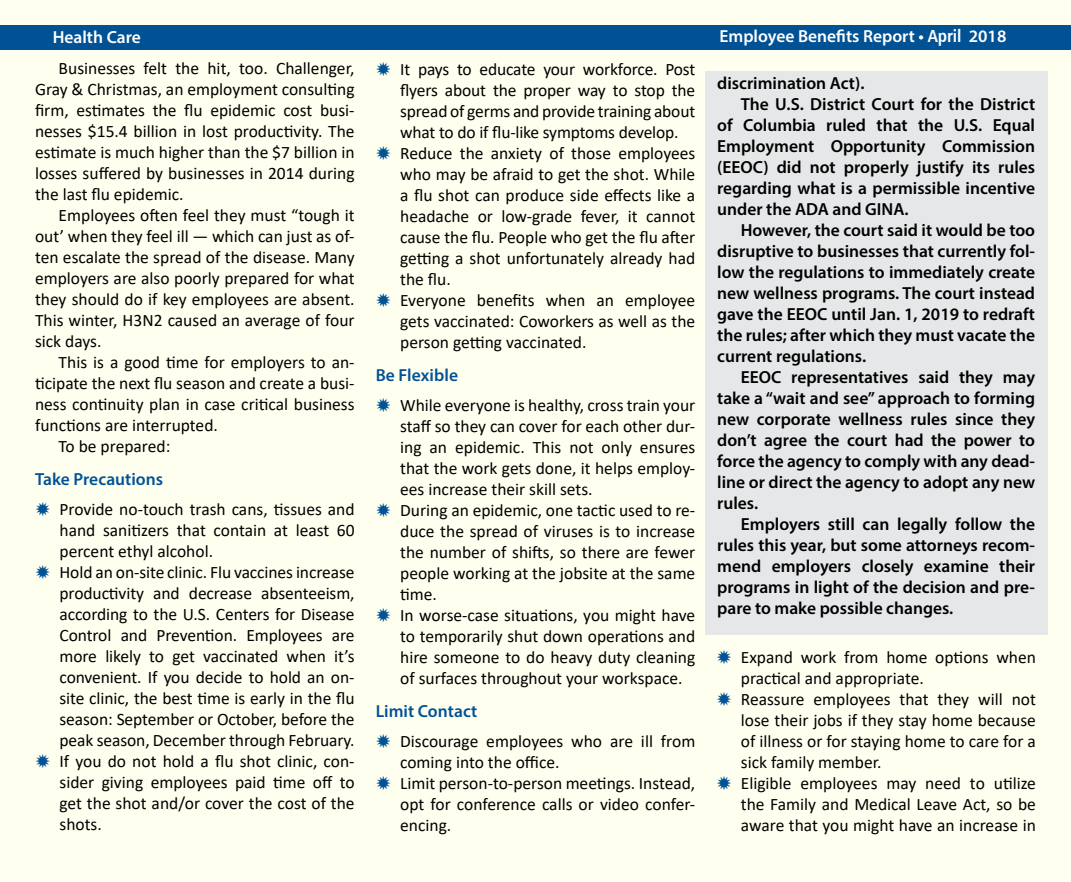
<style>
.page{position:relative;width:1071px;height:882px;background:#fff}
.page>*{position:absolute;margin:0;border:0;box-sizing:border-box;transform-origin:0 0}
.t1{font:17.5px/21px "Calibri";color:#000}
.t2{font:600 17.5px "Myriad Pro";color:#000}
.t3{font:600 17.5px "Myriad Pro";color:#fff}
.t4{font:600 17.5px "Myriad Pro";color:#005295}
.s1{font-family:"Humanist 777 BT Bold Condensed B";font-weight:400}
</style>
<div class="page">
<div style="left:1px;top:1px;width:1070px;height:881px;background:#fffff0"></div>
<div style="left:0;top:25px;width:1071px;height:24px;background:#005295"></div>
<div style="left:705px;top:71px;width:342px;height:563px;background:#e6e7e8"></div>
<p class="t3" style="left:53px;top:26px;width:90px">Health Care</p>
<p class="t3" style="left:720px;top:25px;width:288px">Employee Benefits Report • <span class="s1">April</span> 2018</p>
<p class="t1" style="left:35px;top:57px;width:321px;text-align:justify;text-indent:24px">Businesses felt the hit, too. Challenger, Gray &amp; Christmas, an employment consulting firm, estimates the flu epidemic cost busi&shy;nesses $15.4 billion in lost productivity. The estimate is much higher than the $7 billion in losses suffered by businesses in 2014 during the last flu epidemic.</p>
<p class="t1" style="left:35px;top:204px;width:321px;text-align:justify;text-indent:24px">Employees often feel they must “tough it out’ when they feel ill — which can just as of&shy;ten escalate the spread of the disease. Many employers are also poorly prepared for what they should do if key employees are absent.<br>This winter, H3N2 caused an average of four sick days.</p>
<p class="t1" style="left:59px;top:351px;width:298px">This is a good time for employers to an-</p>
<p class="t1" style="left:35px;top:372px;width:321px">ticipate the next flu season and create a busi-</p>
<p class="t1" style="left:35px;top:393px;width:321px">ness continuity plan in case critical business</p>
<p class="t1" style="left:35px;top:414px;width:184px">functions are interrupted.</p>
<p class="t1" style="left:59px;top:435px;width:113px">To be prepared:</p>
<p class="t4" style="left:35px;top:468px;width:130px">Take Precautions</p>
<p class="t1" style="left:60px;top:498px;width:297px">Provide no-touch trash cans, tissues and hand sanitizers that contain at least 60 percent ethyl alcohol.<br>Hold an on-site clinic. Flu vaccines increase productivity and decrease absenteeism, according to the U.S. Centers for Disease Control and Prevention. Employees are more likely to get vaccinated when it’s convenient. If you decide to hold an on&shy;site clinic, the best time is early in the flu season: September or October, before the peak season, December through February.<br>If you do not hold a flu shot clinic, con&shy;sider giving employees paid time off to get the shot and/or cover the cost of the shots.</p>
<p class="t1" style="left:400px;top:58px;width:297px">It pays to educate your workforce. Post flyers about the proper way to stop the spread of germs and provide training about what to do if flu-like symptoms develop.<br>Reduce the anxiety of those employees who may be afraid to get the shot. While a flu shot can produce side effects like a headache or low-grade fever, it cannot cause the flu. People who get the flu after getting a shot unfortunately already had the flu.<br>Everyone benefits when an employee gets vaccinated: Coworkers as well as the person getting vaccinated.</p>
<p class="t4" style="left:376px;top:364px;width:84px">Be Flexible</p>
<p class="t1" style="left:400px;top:394px;width:297px">While everyone is healthy, cross train your staff so they can cover for each other dur&shy;ing an epidemic. This not only ensures that the work gets done, it helps employ&shy;ees increase their skill sets.<br>During an epidemic, one tactic used to re&shy;duce the spread of viruses is to increase the number of shifts, so there are fewer people working at the jobsite at the same time.<br>In worse-case situations, you might have to temporarily shut down operations and hire someone to do heavy duty cleaning of surfaces throughout your workspace.</p>
<p class="t4" style="left:376px;top:700px;width:103px">Limit Contact</p>
<p class="t1" style="left:400px;top:730px;width:297px">Discourage employees who are ill from coming into the office.<br>Limit person-to-person meetings. Instead, opt for conference calls or video confer&shy;encing.</p>
<p class="t2" style="left:717px;top:72px;width:149px">discrimination Act).</p>
<p class="t2" style="left:741px;top:93px;width:296px">The U.S. District Court for the District</p>
<p class="t2" style="left:717px;top:114px;width:319px">of Columbia ruled that the U.S. Equal</p>
<p class="t2" style="left:717px;top:135px;width:319px">Employment Opportunity Commission</p>
<p class="t2" style="left:717px;top:156px;width:319px">(EEOC) did not properly justify its rules</p>
<p class="t2" style="left:717px;top:177px;width:319px">regarding what is a permissible incentive</p>
<p class="t2" style="left:717px;top:198px;width:193px">under the ADA and GINA.</p>
<p class="t2" style="left:741px;top:219px;width:296px">However, the court said it would be too</p>
<p class="t2" style="left:717px;top:240px;width:319px">disruptive to businesses that currently fol-</p>
<p class="t2" style="left:717px;top:261px;width:319px">low the regulations to immediately create</p>
<p class="t2" style="left:717px;top:282px;width:319px">new wellness programs. The court instead</p>
<p class="t2" style="left:717px;top:303px;width:319px">gave the EEOC until Jan. 1, 2019 to redraft</p>
<p class="t2" style="left:717px;top:324px;width:319px">the rules; after which they must vacate the</p>
<p class="t2" style="left:717px;top:345px;width:150px">current regulations.</p>
<p class="t2" style="left:741px;top:366px;width:296px">EEOC representatives said they may</p>
<p class="t2" style="left:717px;top:387px;width:319px">take a “wait and see” approach to forming</p>
<p class="t2" style="left:717px;top:408px;width:319px">new corporate wellness rules since they</p>
<p class="t2" style="left:717px;top:429px;width:319px">don’t agree the court had the power to</p>
<p class="t2" style="left:717px;top:450px;width:319px">force the agency to comply with any dead-</p>
<p class="t2" style="left:717px;top:471px;width:319px">line or direct the agency to adopt any new</p>
<p class="t2" style="left:717px;top:492px;width:42px">rules.</p>
<p class="t2" style="left:741px;top:513px;width:296px">Employers still can legally follow the</p>
<p class="t2" style="left:717px;top:534px;width:319px">rules this year, but some attorneys recom-</p>
<p class="t2" style="left:717px;top:555px;width:319px">mend employers closely examine their</p>
<p class="t2" style="left:717px;top:576px;width:319px">programs in light of the decision and pre-</p>
<p class="t2" style="left:717px;top:597px;width:238px">pare to make possible changes.</p>
<p class="t1" style="left:741px;top:647px;width:297px">Expand work from home options when practical and appropriate.<br>Reassure employees that they will not lose their jobs if they stay home because of illness or for staying home to care for a sick family member.<br>Eligible employees may need to utilize the Family and Medical Leave Act, so be aware that you might have an increase in</p>
</div>
